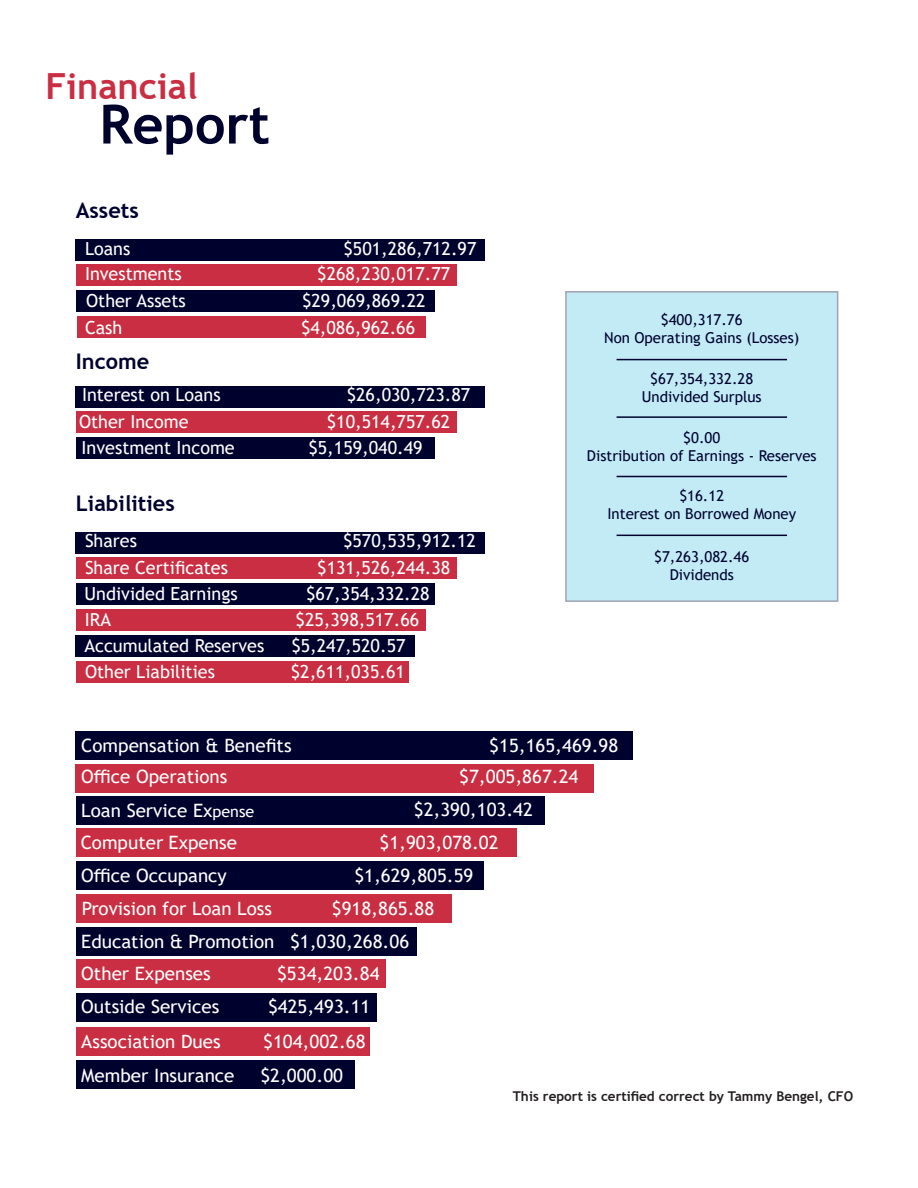
<style>
.page{position:relative;width:918px;height:1188px;background:#fff}
.page>*{position:absolute;margin:0;border:0;box-sizing:border-box;transform-origin:0 0}
.t1{font:700 54px "Trebuchet MS";color:#00022e}
.t2{font:700 36px "Trebuchet MS";color:#ca2e42}
.t3{font:700 21.6px "Trebuchet MS";color:#00022e}
.t4{font:18.45px "Trebuchet MS";color:#fff}
.t5{font:18px "Trebuchet MS";color:#fff}
.t6{font:15px "Trebuchet MS";color:#00022e}
.t7{font:700 13.5px "Trebuchet MS";color:#231f20}
.s1{font-size:15.75px}
</style>
<div class="page">
<div style="left:76px;top:264px;width:380px;height:22px;background:#ca2e42"></div>
<div style="left:77px;top:316px;width:349px;height:22px;background:#ca2e42"></div>
<div style="left:76px;top:239px;width:409px;height:22px;background:#00022e"></div>
<div style="left:76px;top:290px;width:359px;height:22px;background:#00022e"></div>
<div style="left:76px;top:411px;width:380px;height:21px;background:#ca2e42"></div>
<div style="left:76px;top:386px;width:409px;height:21px;background:#00022e"></div>
<div style="left:76px;top:437px;width:359px;height:22px;background:#00022e"></div>
<div style="left:76px;top:557px;width:380px;height:21px;background:#ca2e42"></div>
<div style="left:76px;top:609px;width:350px;height:22px;background:#ca2e42"></div>
<div style="left:76px;top:661px;width:332px;height:22px;background:#ca2e42"></div>
<div style="left:76px;top:532px;width:409px;height:21px;background:#00022e"></div>
<div style="left:76px;top:583px;width:359px;height:22px;background:#00022e"></div>
<div style="left:76px;top:635px;width:339px;height:22px;background:#00022e"></div>
<div style="left:76px;top:862px;width:407px;height:28px;background:#00022e"></div>
<div style="left:76px;top:797px;width:469px;height:28px;background:#00022e"></div>
<div style="left:76px;top:764px;width:518px;height:28px;background:#ca2e42"></div>
<div style="left:76px;top:959px;width:309px;height:28px;background:#ca2e42"></div>
<div style="left:76px;top:993px;width:300px;height:28px;background:#00022e"></div>
<div style="left:76px;top:1061px;width:278px;height:28px;background:#00022e"></div>
<div style="left:76px;top:1027px;width:293px;height:28px;background:#ca2e42"></div>
<div style="left:76px;top:732px;width:557px;height:28px;background:#00022e"></div>
<div style="left:76px;top:829px;width:441px;height:28px;background:#ca2e42"></div>
<div style="left:76px;top:894px;width:376px;height:28px;background:#ca2e42"></div>
<div style="left:76px;top:927px;width:340px;height:28px;background:#00022e"></div>
<div style="left:565px;top:291px;width:273px;height:311px;background:#c2ebf6"></div>
<hr style="left:617px;top:535px;width:170px;height:1px;background:#00022e">
<hr style="left:617px;top:476px;width:170px;height:1px;background:#00022e">
<hr style="left:617px;top:416px;width:170px;height:2px;background:#00022e">
<hr style="left:617px;top:359px;width:170px;height:1px;background:#00022e">
<p class="t2" style="left:45px;top:63px;width:154px">Financial</p>
<p class="t1" style="left:99px;top:91px;width:172px">Report</p>
<p class="t3" style="left:76px;top:197px;width:64px">Assets</p>
<p class="t5" style="left:85px;top:238px;width:47px">Loans</p>
<p class="t5" style="left:343px;top:238px;width:135px">$501,286,712.97</p>
<p class="t5" style="left:85px;top:262px;width:98px">Investments</p>
<p class="t5" style="left:317px;top:262px;width:135px">$268,230,017.77</p>
<p class="t5" style="left:86px;top:289px;width:101px">Other Assets</p>
<p class="t5" style="left:302px;top:289px;width:125px">$29,069,869.22</p>
<p class="t5" style="left:85px;top:316px;width:39px">Cash</p>
<p class="t5" style="left:301px;top:316px;width:116px">$4,086,962.66</p>
<p class="t3" style="left:76px;top:348px;width:75px">Income</p>
<p class="t5" style="left:82px;top:383px;width:140px">Interest on Loans</p>
<p class="t5" style="left:347px;top:383px;width:125px">$26,030,723.87</p>
<p class="t5" style="left:79px;top:410px;width:111px">Other Income</p>
<p class="t5" style="left:327px;top:410px;width:125px">$10,514,757.62</p>
<p class="t5" style="left:82px;top:436px;width:155px">Investment Income</p>
<p class="t5" style="left:308px;top:436px;width:116px">$5,159,040.49</p>
<p class="t3" style="left:76px;top:490px;width:100px">Liabilities</p>
<p class="t5" style="left:85px;top:529px;width:54px">Shares</p>
<p class="t5" style="left:343px;top:529px;width:135px">$570,535,912.12</p>
<p class="t5" style="left:85px;top:556px;width:145px">Share Certificates</p>
<p class="t5" style="left:317px;top:556px;width:135px">$131,526,244.38</p>
<p class="t5" style="left:85px;top:609px;width:28px">IRA</p>
<p class="t5" style="left:296px;top:609px;width:125px">$25,398,517.66</p>
<p class="t5" style="left:85px;top:660px;width:131px">Other Liabilities</p>
<p class="t5" style="left:291px;top:660px;width:116px">$2,611,035.61</p>
<p class="t5" style="left:85px;top:582px;width:155px">Undivided Earnings</p>
<p class="t5" style="left:306px;top:582px;width:125px">$67,354,332.28</p>
<p class="t5" style="left:85px;top:635px;width:181px">Accumulated Reserves</p>
<p class="t5" style="left:291px;top:635px;width:116px">$5,247,520.57</p>
<p class="t6" style="left:661px;top:310px;width:83px">$400,317.76</p>
<p class="t6" style="left:604px;top:328px;width:197px">Non Operating Gains (Losses)</p>
<p class="t6" style="left:650px;top:370px;width:104px">$67,354,332.28</p>
<p class="t6" style="left:642px;top:388px;width:121px">Undivided Surplus</p>
<p class="t6" style="left:683px;top:428px;width:38px">$0.00</p>
<p class="t6" style="left:587px;top:446px;width:231px">Distribution of Earnings - Reserves</p>
<p class="t6" style="left:679px;top:486px;width:46px">$16.12</p>
<p class="t6" style="left:607px;top:504px;width:190px">Interest on Borrowed Money</p>
<p class="t6" style="left:654px;top:548px;width:97px">$7,263,082.46</p>
<p class="t6" style="left:670px;top:566px;width:66px">Dividends</p>
<p class="t4" style="left:81px;top:733px;width:212px">Compensation &amp; Benefits</p>
<p class="t4" style="left:81px;top:765px;width:148px">Office Operations</p>
<p class="t4" style="left:489px;top:733px;width:131px">$15,165,469.98</p>
<p class="t4" style="left:459px;top:765px;width:121px">$7,005,867.24</p>
<p class="t4" style="left:81px;top:799px;width:174px">Loan Service Ex<span class="s1">pense</span></p>
<p class="t4" style="left:414px;top:798px;width:121px">$2,390,103.42</p>
<p class="t4" style="left:81px;top:831px;width:158px">Computer Expense</p>
<p class="t4" style="left:380px;top:831px;width:121px">$1,903,078.02</p>
<p class="t4" style="left:81px;top:863px;width:147px">Office Occupancy</p>
<p class="t4" style="left:354px;top:864px;width:121px">$1,629,805.59</p>
<p class="t4" style="left:82px;top:897px;width:192px">Provision for Loan Loss</p>
<p class="t4" style="left:332px;top:897px;width:104px">$918,865.88</p>
<p class="t4" style="left:81px;top:929px;width:195px">Education &amp; Promotion</p>
<p class="t4" style="left:290px;top:929px;width:121px">$1,030,268.06</p>
<p class="t4" style="left:81px;top:962px;width:131px">Other Expenses</p>
<p class="t4" style="left:277px;top:962px;width:104px">$534,203.84</p>
<p class="t4" style="left:81px;top:995px;width:140px">Outside Services</p>
<p class="t4" style="left:268px;top:995px;width:104px">$425,493.11</p>
<p class="t4" style="left:81px;top:1029px;width:141px">Association Dues</p>
<p class="t4" style="left:81px;top:1063px;width:155px">Member Insurance</p>
<p class="t4" style="left:263px;top:1029px;width:104px">$104,002.68</p>
<p class="t4" style="left:260px;top:1063px;width:84px">$2,000.00</p>
<p class="t7" style="left:513px;top:1088px;width:342px">This report is certified correct by Tammy Bengel, CFO</p>
</div>
